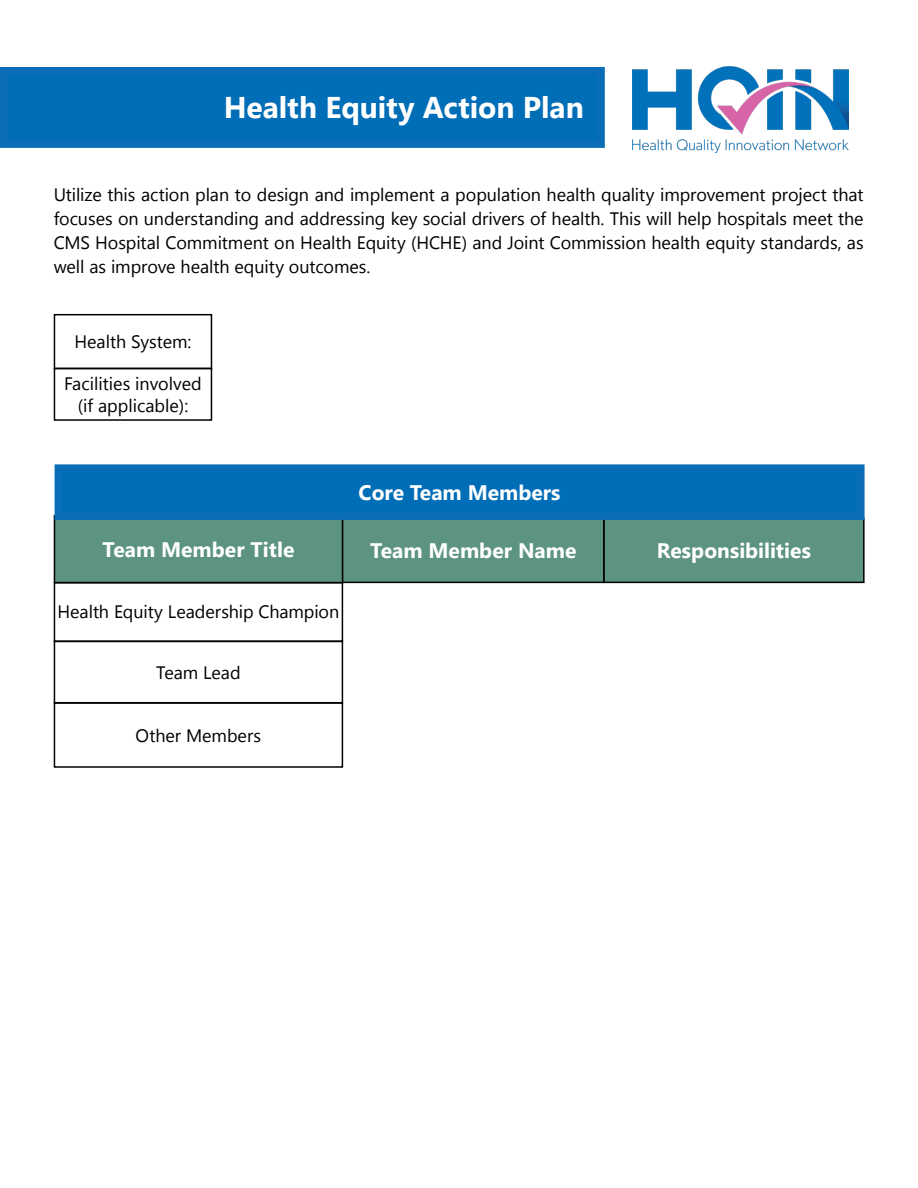
<style>
.page{position:relative;width:918px;height:1188px;background:#fff}
.page>*{position:absolute;margin:0;border:0;box-sizing:border-box;transform-origin:0 0}
.t1{font:700 30px "Nirmala UI";letter-spacing:-.005em;color:#fff}
.t2{font:700 21px "Nirmala UI";color:#fff}
.t3{font:18px/24px "Nirmala UI";letter-spacing:-.005em;color:#000;text-align:justify}
</style>
<div class="page">
<svg style="left:53px;top:313px;width:160px;height:108px"></svg>
<svg style="left:0;top:67px;width:605px;height:81px;background:#026db7"></svg>
<img style="left:633px;top:67px;width:216px;height:85px">
<div style="left:54px;top:516px;width:289px;height:67px;background:#5c9382"></div>
<div style="left:343px;top:518px;width:261px;height:64px;background:#5c9382"></div>
<div style="left:342px;top:518px;width:263px;height:65px;border:2px solid #000"></div>
<div style="left:604px;top:518px;width:260px;height:64px;background:#5c9382"></div>
<div style="left:603px;top:518px;width:262px;height:65px;border:2px solid #000"></div>
<div style="left:54px;top:582px;width:289px;height:60px;border:2px solid #000"></div>
<div style="left:54px;top:641px;width:289px;height:62px;border:2px solid #000"></div>
<div style="left:54px;top:702px;width:289px;height:66px;border:2px solid #000"></div>
<svg style="left:53px;top:464px;width:812px;height:60px;background:#0b71b4"></svg>
<h1 class="t1" style="left:224px;top:83px;width:362px">Health Equity Action Plan</h1>
<p class="t3" style="left:54px;top:182px;width:812px">Utilize this action plan to design and implement a population health quality improvement project that focuses on understanding and addressing key social drivers of health. This will help hospitals meet the CMS Hospital Commitment on Health Equity (HCHE) and Joint Commission health equity standards, as well as improve health equity outcomes.</p>
<p class="t3" style="left:74px;top:329px;width:119px">Health System:</p>
<p class="t3" style="left:64px;top:372px;width:139px;line-height:21.6px;text-align:center">Facilities involved (if applicable):</p>
<h2 class="t2" style="left:359px;top:475px;width:203px">Core Team Members</h2>
<h3 class="t2" style="left:103px;top:532px;width:193px">Team Member Title</h3>
<h3 class="t2" style="left:370px;top:533px;width:208px">Team Member Name</h3>
<h3 class="t2" style="left:657px;top:533px;width:155px">Responsibilities</h3>
<p class="t3" style="left:58px;top:599px;width:283px">Health Equity Leadership Champion</p>
<p class="t3" style="left:156px;top:659px;width:86px">Team Lead</p>
<p class="t3" style="left:136px;top:722px;width:127px">Other Members</p>
</div>
